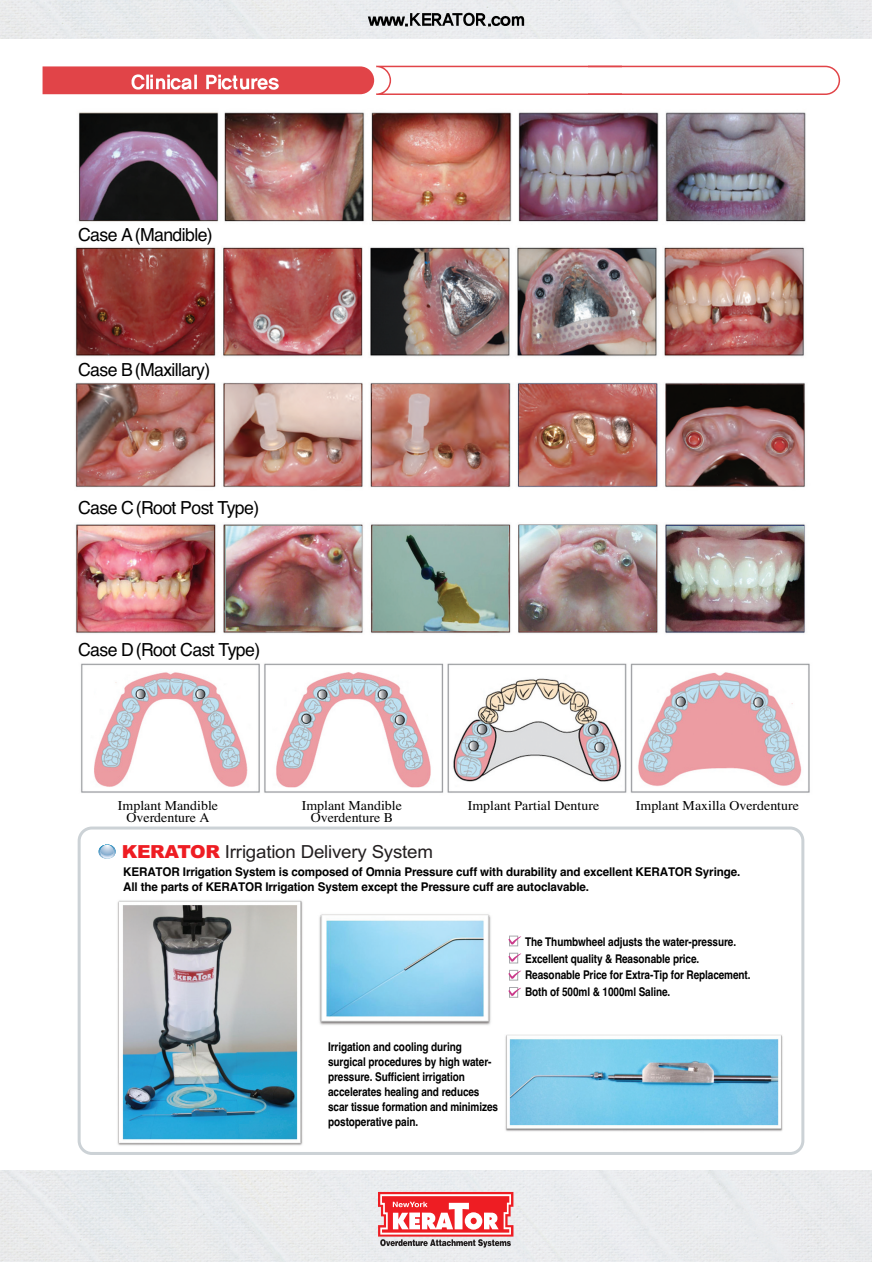
<style>
.page{position:relative;width:872px;height:1262px;background:#fff}
.page>*{position:absolute;margin:0;border:0;box-sizing:border-box;transform-origin:0 0}
.t1{font:18px "Helvetica";letter-spacing:-.035em;color:#000}
.t2{font:18px "Arial";letter-spacing:-.01em;color:#231f20;scale:1.04 1}
.t3{font:13.5px/12px "Times";color:#000;text-align:center}
.t4{font:700 12px/15px "Helvetica";letter-spacing:-.01em;color:#000;scale:.84 1}
.t5{font:700 12px/15px "Helvetica";letter-spacing:-.01em;color:#000}
.s1{font-weight:900;color:#ee1d23}
</style>
<div class="page">
<img style="left:81px;top:663px;width:729px;height:130px">
<img style="left:78px;top:112px;width:728px;height:110px">
<img style="left:75px;top:247px;width:729px;height:109px">
<img style="left:75px;top:382px;width:730px;height:106px">
<img style="left:75px;top:524px;width:731px;height:110px">
<svg style="left:378px;top:1191px;width:135px;height:56px"></svg>
<img style="left:368px;top:9px;width:35px;height:19px">
<img style="left:403px;top:9px;width:27px;height:19px">
<img style="left:430px;top:9px;width:22px;height:19px">
<img style="left:452px;top:9px;width:10px;height:19px">
<img style="left:462px;top:9px;width:12px;height:19px">
<img style="left:474px;top:9px;width:16px;height:19px">
<img style="left:490px;top:9px;width:20px;height:19px">
<img style="left:510px;top:9px;width:15px;height:19px">
<div style="left:78px;top:826px;width:726px;height:329px;border:3px solid #ccd2d6;border-radius:13px"></div>
<img style="left:117px;top:900px;width:186px;height:246px">
<img style="left:505px;top:1034px;width:278px;height:98px">
<img style="left:319px;top:914px;width:172px;height:111px">
<svg style="left:98px;top:844px;width:18px;height:15px"></svg>
<div style="left:509px;top:936px;width:9px;height:10px;border:1px solid #a8a9ad"></div>
<svg style="left:508px;top:936px;width:13px;height:9px"></svg>
<div style="left:509px;top:953px;width:9px;height:10px;border:1px solid #a8a9ad"></div>
<svg style="left:508px;top:953px;width:13px;height:9px"></svg>
<div style="left:509px;top:970px;width:9px;height:10px;border:1px solid #a8a9ad"></div>
<svg style="left:508px;top:970px;width:13px;height:9px"></svg>
<div style="left:509px;top:987px;width:9px;height:10px;border:1px solid #a8a9ad"></div>
<svg style="left:508px;top:987px;width:13px;height:9px"></svg>
<svg style="left:43px;top:66px;width:797px;height:29px"></svg>
<img style="left:130px;top:70px;width:14px;height:23px">
<img style="left:144px;top:70px;width:4px;height:23px">
<img style="left:148px;top:70px;width:21px;height:23px">
<img style="left:169px;top:70px;width:29px;height:23px">
<img style="left:204px;top:70px;width:16px;height:23px">
<img style="left:220px;top:70px;width:36px;height:23px">
<img style="left:256px;top:70px;width:23px;height:23px">
<h1 class="t1" style="left:78px;top:228px;width:136px">Case A(Mandible)</h1>
<h1 class="t1" style="left:78px;top:363px;width:134px">Case B(Maxillary)</h1>
<h1 class="t1" style="left:78px;top:501px;width:183px">Case C(Root Post Type)</h1>
<h1 class="t1" style="left:78px;top:643px;width:184px">Case D(Root Cast Type)</h1>
<p class="t3" style="left:118px;top:801px;width:102px">Implant Mandible<br>Overdenture A</p>
<p class="t3" style="left:302px;top:801px;width:102px">Implant Mandible<br>Overdenture B</p>
<p class="t3" style="left:468px;top:801px;width:133px">Implant Partial Denture</p>
<p class="t3" style="left:636px;top:801px;width:164px">Implant Maxilla Overdenture</p>
<h1 class="t2" style="left:122px;top:845px;width:301px"><span class="s1">KERATOR</span> Irrigation Delivery System</h1>
<p class="t5" style="left:123px;top:865px;width:618px">KERATOR Irrigation System is composed of Omnia Pressure cuff with durability and excellent KERATOR Syringe.<br>All the parts of KERATOR Irrigation System except the Pressure cuff are autoclavable.</p>
<p class="t4" style="left:328px;top:1040px;width:204px">Irrigation and cooling during surgical procedures by high water&shy;pressure. Sufficient irrigation accelerates healing and reduces scar tissue formation and minimizes postoperative pain.</p>
<p class="t4" style="left:525px;top:935px;width:270px;line-height:16.5px">The Thumbwheel adjusts the water-pressure.<br>Excellent quality &amp; Reasonable price.<br>Reasonable Price for Extra-Tip for Replacement.<br>Both of 500ml &amp; 1000ml Saline.</p>
</div>
